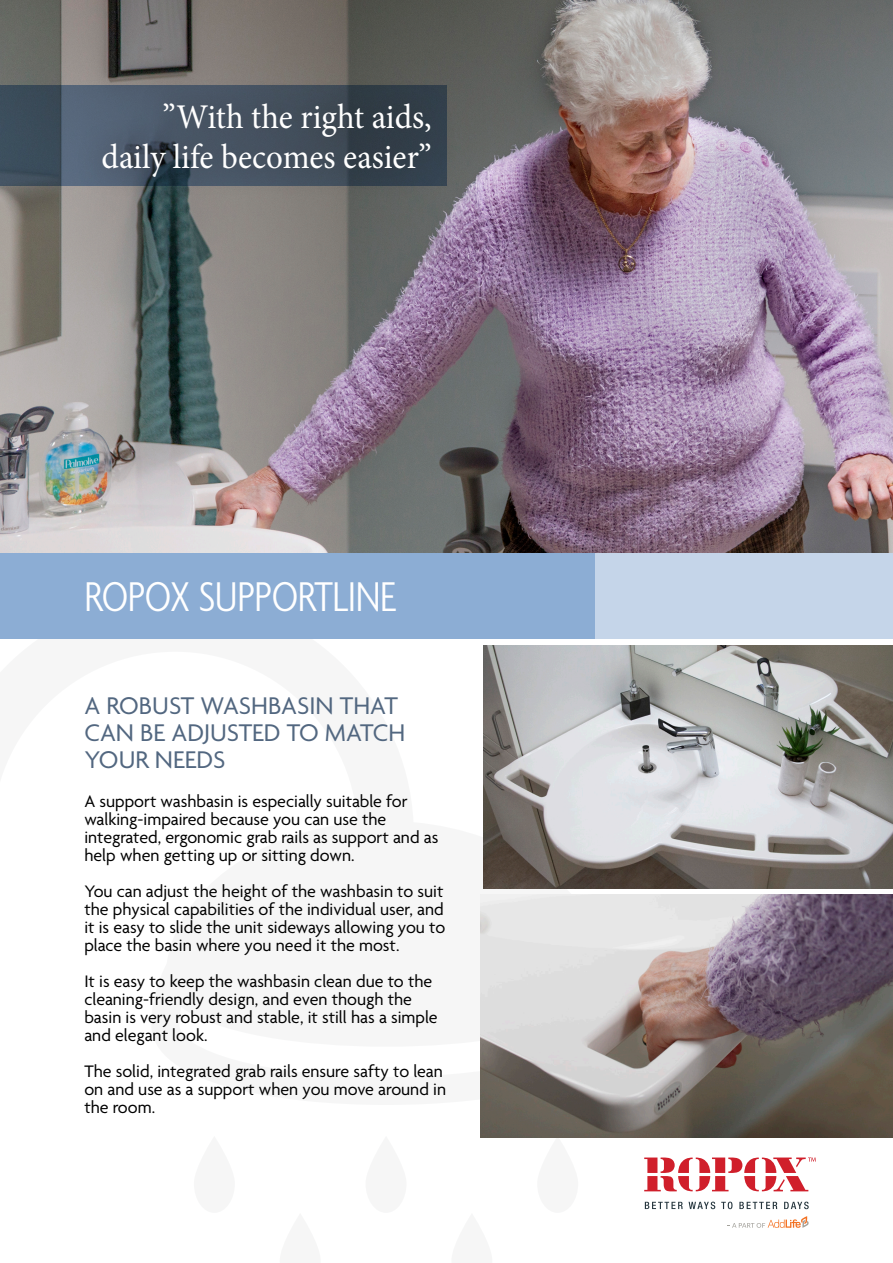
<style>
.page{position:relative;width:893px;height:1263px;background:#fff}
.page>*{position:absolute;margin:0;border:0;box-sizing:border-box;transform-origin:0 0}
.t1{font:300 condensed 45px "Agenda";letter-spacing:-.01em;color:#fff}
.t2{font:34.65px "Minion Pro";color:#fff;scale:.95 1}
.t3{font:26.1px/27px "Agenda";color:#526780}
.t4{font:18px/18px "Agenda";color:#000}
</style>
<div class="page">
<svg style="left:537px;top:1137px;width:41px;height:1px"></svg>
<img style="left:0;top:0;width:893px;height:554px">
<div style="left:0;top:554px;width:893px;height:85px;background:#8cadd4"></div>
<div style="left:595px;top:554px;width:298px;height:85px;background:#c5d5e9"></div>
<svg style="left:0;top:85px;width:74px;height:101px;background:#3f505f"></svg>
<div style="left:74px;top:74px;width:385px;height:128px;background:#231f20;opacity:.75"></div>
<img style="left:484px;top:645px;width:409px;height:243px">
<img style="left:481px;top:895px;width:412px;height:242px">
<svg style="left:645px;top:1202px;width:38px;height:7px"></svg>
<svg style="left:689px;top:1201px;width:26px;height:8px"></svg>
<svg style="left:721px;top:1201px;width:11px;height:8px"></svg>
<svg style="left:739px;top:1202px;width:38px;height:7px"></svg>
<svg style="left:784px;top:1201px;width:25px;height:8px"></svg>
<svg style="left:644px;top:1157px;width:172px;height:34px"></svg>
<svg style="left:727px;top:1216px;width:82px;height:12px"></svg>
<p class="t2" style="left:162px;top:94px;width:285px">”With the right aids,</p>
<p class="t2" style="left:102px;top:133px;width:349px">daily life becomes easier”</p>
<p class="t1" style="left:84px;top:572px;width:313px">ROPOX SUPPORTLINE</p>
<p class="t3" style="left:84px;top:694px;width:322px">A ROBUST WASHBASIN THAT<br>CAN BE ADJUSTED TO MATCH<br>YOUR NEEDS</p>
<p class="t4" style="left:84px;top:793px;width:355px">A support washbasin is especially suitable for walking-impaired because you can use the integrated, ergonomic grab rails as support and as help when getting up or sitting down.</p>
<p class="t4" style="left:84px;top:883px;width:362px;text-align:justify">You can adjust the height of the washbasin to suit the physical capabilities of the individual user, and it is easy to slide the unit sideways allowing you to place the basin where you need it the most.</p>
<p class="t4" style="left:84px;top:973px;width:355px">It is easy to keep the washbasin clean due to the cleaning-friendly design, and even though the basin is very robust and stable, it still has a simple and elegant look.</p>
<p class="t4" style="left:84px;top:1063px;width:363px">The solid, integrated grab rails ensure safty to lean on and use as a support when you move around in the room.</p>
</div>
